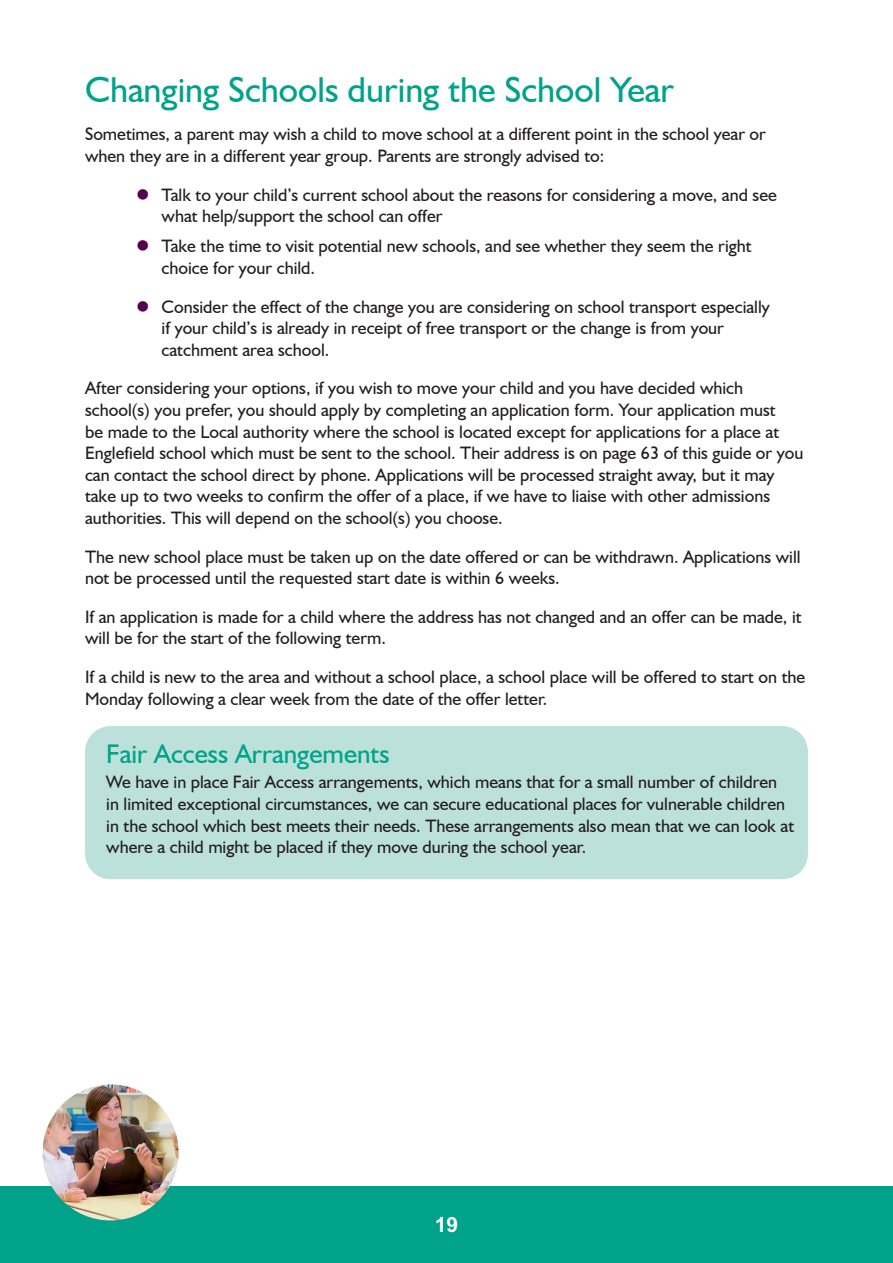
<style>
.page{position:relative;width:893px;height:1263px;background:#fff}
.page>*{position:absolute;margin:0;border:0;box-sizing:border-box;transform-origin:0 0}
.Body_text{font:36px "Humanist 521 BT";color:#00a38a}
.Body_text-2{font:27px "Humanist 521 BT";color:#00a38a}
.t1{font:700 21px "Arial MT Std";color:#fff}
.Body_text-3{font:18px/21.6px "Humanist 521 BT";color:#231f20}
</style>
<div class="page">
<div style="left:0;top:1186px;width:893px;height:77px;background:#00a38a"></div>
<div style="left:85px;top:726px;width:723px;height:153px;background:#bce1db;border-radius:26px"></div>
<img style="left:43px;top:1084px;width:136px;height:136px;border-radius:68px">
<p class="Body_text" style="left:85px;top:67px;width:590px">Changing Schools during the School Year</p>
<p class="Body_text-3" style="left:85px;top:123px;width:682px">Sometimes, a parent may wish a child to move school at a different point in the school year or when they are in a different year group. Parents are strongly advised to:</p>
<p class="Body_text-3" style="left:162px;top:183px;width:617px">Talk to your child’s current school about the reasons for considering a move, and see what help/support the school can offer</p>
<p class="Body_text-3" style="left:162px;top:235px;width:592px">Take the time to visit potential new schools, and see whether they seem the right choice for your child.</p>
<p class="Body_text-3" style="left:162px;top:295px;width:610px">Consider the effect of the change you are considering on school transport especially if your child’s is already in receipt of free transport or the change is from your catchment area school.</p>
<p class="Body_text-3" style="left:85px;top:377px;width:720px">After considering your options, if you wish to move your child and you have decided which school(s) you prefer, you should apply by completing an application form. Your application must<br>be made to the Local authority where the school is located except for applications for a place at Englefield school which must be sent to the school. Their address is on page 63 of this guide or you can contact the school direct by phone. Applications will be processed straight away, but it may take up to two weeks to confirm the offer of a place, if we have to liaise with other admissions authorities. This will depend on the school(s) you choose.</p>
<p class="Body_text-3" style="left:85px;top:545px;width:717px">The new school place must be taken up on the date offered or can be withdrawn. Applications will not be processed until the requested start date is within 6 weeks.</p>
<p class="Body_text-3" style="left:85px;top:605px;width:718px">If an application is made for a child where the address has not changed and an offer can be made, it will be for the start of the following term.</p>
<p class="Body_text-3" style="left:85px;top:666px;width:722px">If a child is new to the area and without a school place, a school place will be offered to start on the<br>Monday following a clear week from the date of the offer letter.</p>
<p class="Body_text-2" style="left:106px;top:737px;width:285px">Fair Access Arrangements</p>
<p class="Body_text-3" style="left:106px;top:771px;width:689px">We have in place Fair Access arrangements, which means that for a small number of children in limited exceptional circumstances, we can secure educational places for vulnerable children in the school which best meets their needs. These arrangements also mean that we can look at where a child might be placed if they move during the school year.</p>
<p class="t1" style="left:435px;top:1212px;width:25px">19</p>
</div>
